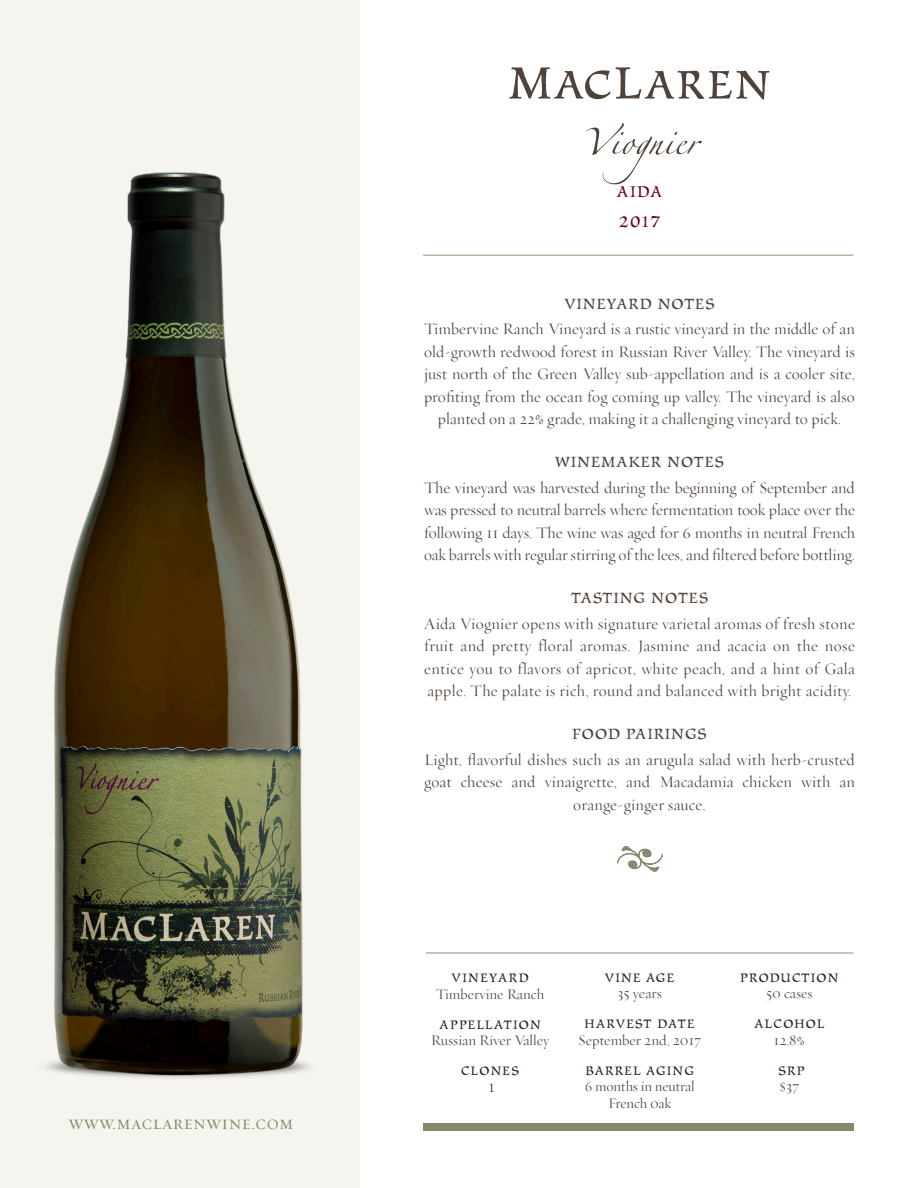
<style>
.page{position:relative;width:918px;height:1188px;background:#fff}
.page>*{position:absolute;margin:0;border:0;box-sizing:border-box;transform-origin:0 0}
.t1{font:58.5px "Linotype Zapfino One";color:#4e423a}
.t2{font:19.5px "Requiem Display HTF Small Caps";letter-spacing:.02em;color:#87896b}
.t3{font:18px/30px "Amigo";letter-spacing:.08em;color:#690130}
.t4{font:17.25px "Amigo";letter-spacing:.05em;color:#4e423a}
.t5{font:16.5px/22.5px "Requiem Fine HTF Roman";color:#4e423a;text-align:center}
.t6{font:15px/16.5px "Requiem Fine HTF Roman";color:#4e423a;text-align:center}
.t7{font:14.25px "Amigo";letter-spacing:.08em;color:#1f2b18}
.t8{font:14.25px "Amigo";letter-spacing:.1em;color:#1f2b18}
.t9{font:13.5px "Minion Pro";color:#4e423a}
</style>
<div class="page">
<div style="left:0;top:0;width:360px;height:1188px;background:#f6f4ef"></div>
<hr style="left:423px;top:255px;width:430px;height:1px;background:#888f73">
<svg style="left:509px;top:67px;width:261px;height:33px"></svg>
<div style="left:423px;top:1124px;width:430px;height:7px;background:#87896b"></div>
<svg style="left:617px;top:846px;width:45px;height:26px"></svg>
<hr style="left:426px;top:953px;width:427px;height:1px;background:#888f73">
<img style="left:46px;top:172px;width:264px;height:906px">
<p class="t2" style="left:69px;top:1111px;width:226px">www.maclarenwine.com</p>
<p class="t1" style="left:581px;top:99px;width:119px">Viognier</p>
<p class="t3" style="left:617px;top:177px;width:47px">AIDA<br>2017</p>
<p class="t4" style="left:564px;top:295px;width:152px">VINEYARD NOTES</p>
<p class="t5" style="left:424px;top:318px;width:432px">Timbervine Ranch Vineyard is a rustic vineyard in the middle of an old-growth redwood forest in Russian River Valley. The vineyard is just north of the Green Valley sub-appellation and is a cooler site, profiting from the ocean fog coming up valley. The vineyard is also planted on a 22% grade, making it a challenging vineyard to pick.</p>
<p class="t4" style="left:555px;top:453px;width:171px">WINEMAKER NOTES</p>
<p class="t5" style="left:424px;top:477px;width:432px;text-align:justify">The vineyard was harvested during the beginning of September and was pressed to neutral barrels where fermentation took place over the following 11 days. The wine was aged for 6 months in neutral French oak barrels with regular stirring of the lees, and filtered before bottling.</p>
<p class="t4" style="left:571px;top:589px;width:139px">TASTING NOTES</p>
<p class="t5" style="left:424px;top:613px;width:432px;text-align:justify">Aida Viognier opens with signature varietal aromas of fresh stone fruit and pretty floral aromas. Jasmine and acacia on the nose entice you to flavors of apricot, white peach, and a hint of Gala apple. The palate is rich, round and balanced with bright acidity.</p>
<p class="t4" style="left:572px;top:725px;width:136px">FOOD PAIRINGS</p>
<p class="t5" style="left:424px;top:749px;width:432px">Light, flavorful dishes such as an arugula salad with herb-crusted goat cheese and vinaigrette, and Macadamia chicken with an orange-ginger sauce.</p>
<p class="t8" style="left:452px;top:971px;width:79px">VINEYARD</p>
<p class="t6" style="left:436px;top:986px;width:110px">Timbervine Ranch</p>
<p class="t7" style="left:439px;top:1017px;width:103px">APPELLATION</p>
<p class="t6" style="left:431px;top:1033px;width:120px">Russian River Valley</p>
<p class="t7" style="left:461px;top:1064px;width:59px">CLONES</p>
<p class="t9" style="left:488px;top:1078px;width:8px">1</p>
<p class="t7" style="left:605px;top:970px;width:71px">VINE AGE</p>
<p class="t6" style="left:618px;top:986px;width:46px">35 years</p>
<p class="t7" style="left:585px;top:1017px;width:112px">HARVEST DATE</p>
<p class="t6" style="left:578px;top:1032px;width:124px">September 2nd, 2017</p>
<p class="t7" style="left:585px;top:1063px;width:110px">BARREL AGING</p>
<p class="t6" style="left:585px;top:1079px;width:111px">6 months in neutral<br>French 0ak</p>
<p class="t7" style="left:740px;top:970px;width:100px">PRODUCTION</p>
<p class="t6" style="left:766px;top:986px;width:48px">50 cases</p>
<p class="t7" style="left:754px;top:1017px;width:72px">ALCOHOL</p>
<p class="t6" style="left:774px;top:1032px;width:32px">12.8%</p>
<p class="t7" style="left:779px;top:1063px;width:28px">SRP</p>
<p class="t6" style="left:779px;top:1079px;width:21px">$37</p>
</div>
